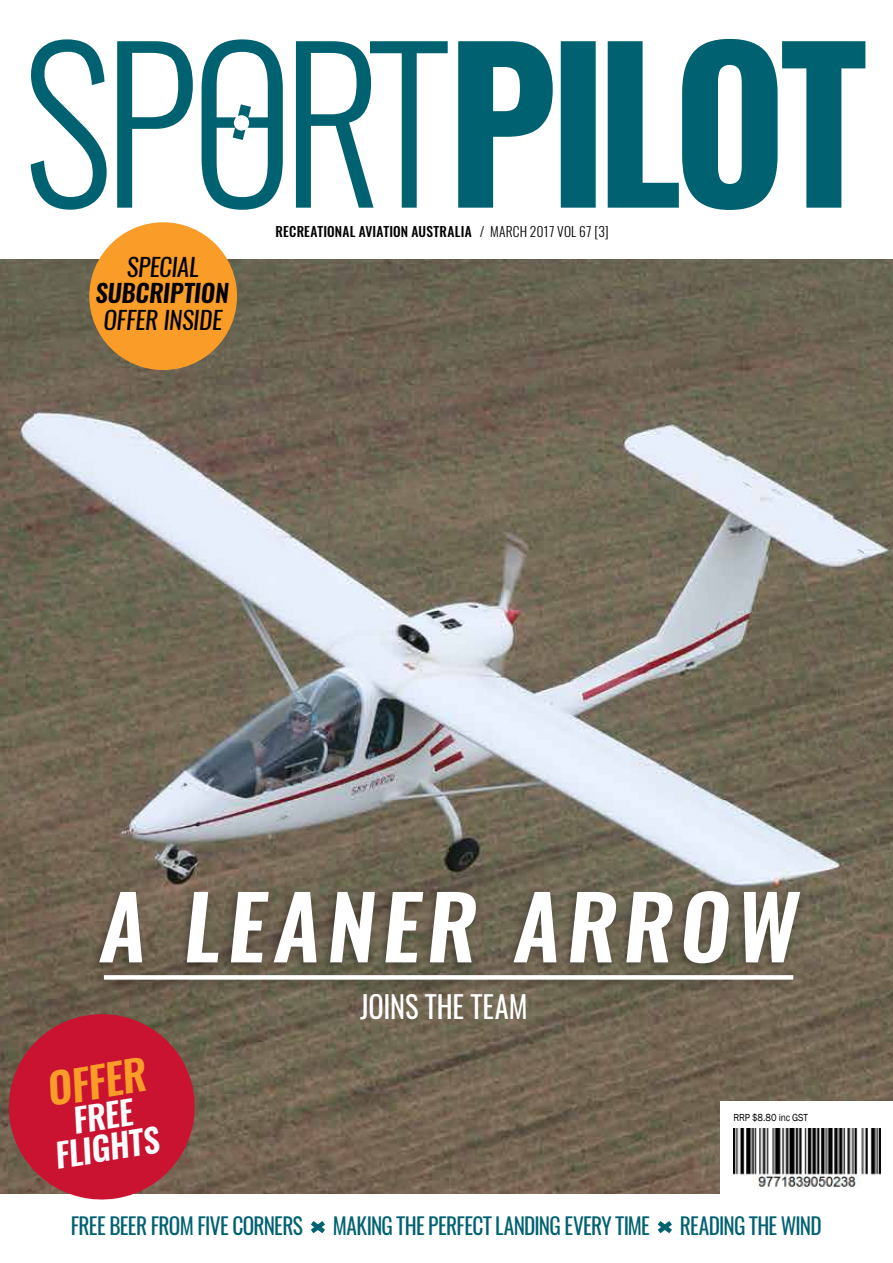
<style>
.page{position:relative;width:893px;height:1263px;background:#fff}
.page>*{position:absolute;margin:0;border:0;box-sizing:border-box;transform-origin:0 0}
.t1{font:italic 600 87px "Oswald";letter-spacing:.08em;color:#fff}
.t2{font:italic 600 42px "Oswald";color:#f99d28}
.t3{font:italic 600 33px/31.5px "Oswald";color:#fff;text-align:center}
.t4{font:30px "Oswald";letter-spacing:-.005em;color:#fff;scale:.95 1}
.t5{font:italic 24.75px "Oswald";letter-spacing:-.01em;color:#000}
.t6{font:italic 600 24.75px "Oswald";letter-spacing:-.005em;color:#000}
.t7{font:22.5px "Oswald";letter-spacing:-.03em;color:#006171;scale:.95 1}
.t8{font:500 13.5px "Oswald";letter-spacing:.015em;color:#000}
.t9{font:10.5px "Franklin Gothic";letter-spacing:-.01em;color:#000;scale:.9 1}
.s1{font-weight:300}
</style>
<div class="page">
<img style="left:0;top:259px;width:893px;height:935px">
<svg style="left:310px;top:1221px;width:15px;height:13px"></svg>
<svg style="left:657px;top:1221px;width:15px;height:13px"></svg>
<div style="left:89px;top:885px;width:717px;height:107px;background:#000;opacity:.35"></div>
<div style="left:104px;top:975px;width:689px;height:5px;background:#fff"></div>
<div style="left:89px;top:222px;width:148px;height:148px;background:#f99d28;border-radius:50%"></div>
<svg style="left:31px;top:39px;width:834px;height:171px"></svg>
<svg style="left:2px;top:1007px;width:200px;height:193px;background:#b12e3e"></svg>
<div style="left:720px;top:1101px;width:173px;height:98px;background:#fff"></div>
<img style="left:733px;top:1128px;width:147px;height:60px">
<p class="t5" style="left:127px;top:250px;width:74px">SPECIAL</p>
<p class="t6" style="left:95px;top:276px;width:135px">SUBCRIPTION</p>
<p class="t5" style="left:103px;top:302px;width:120px">OFFER INSIDE</p>
<p class="t8" style="left:276px;top:222px;width:335px">RECREATIONAL AVIATION AUSTRALIA <span class="s1">/ MARCH 2017 VOL 67 [3]</span></p>
<h1 class="t1" style="left:100px;top:866px;width:699px">A LEANER ARROW</h1>
<h2 class="t2" style="left:43px;top:1060px;width:101px;rotate:-9deg">OFFER</h2>
<h3 class="t3" style="left:48px;top:1110px;width:107px;rotate:-9deg">FREE<br>FLIGHTS</h3>
<h3 class="t4" style="left:360px;top:986px;width:178px">JOINS THE TEAM</h3>
<p class="t9" style="left:733px;top:1111px;width:84px">RRP $8.80 inc GST</p>
<p class="t7" style="left:71px;top:1211px;width:246px">FREE BEER FROM FIVE CORNERS</p>
<p class="t7" style="left:333px;top:1211px;width:335px">MAKING THE PERFECT LANDING EVERY TIME</p>
<p class="t7" style="left:680px;top:1211px;width:151px">READING THE WIND</p>
</div>
